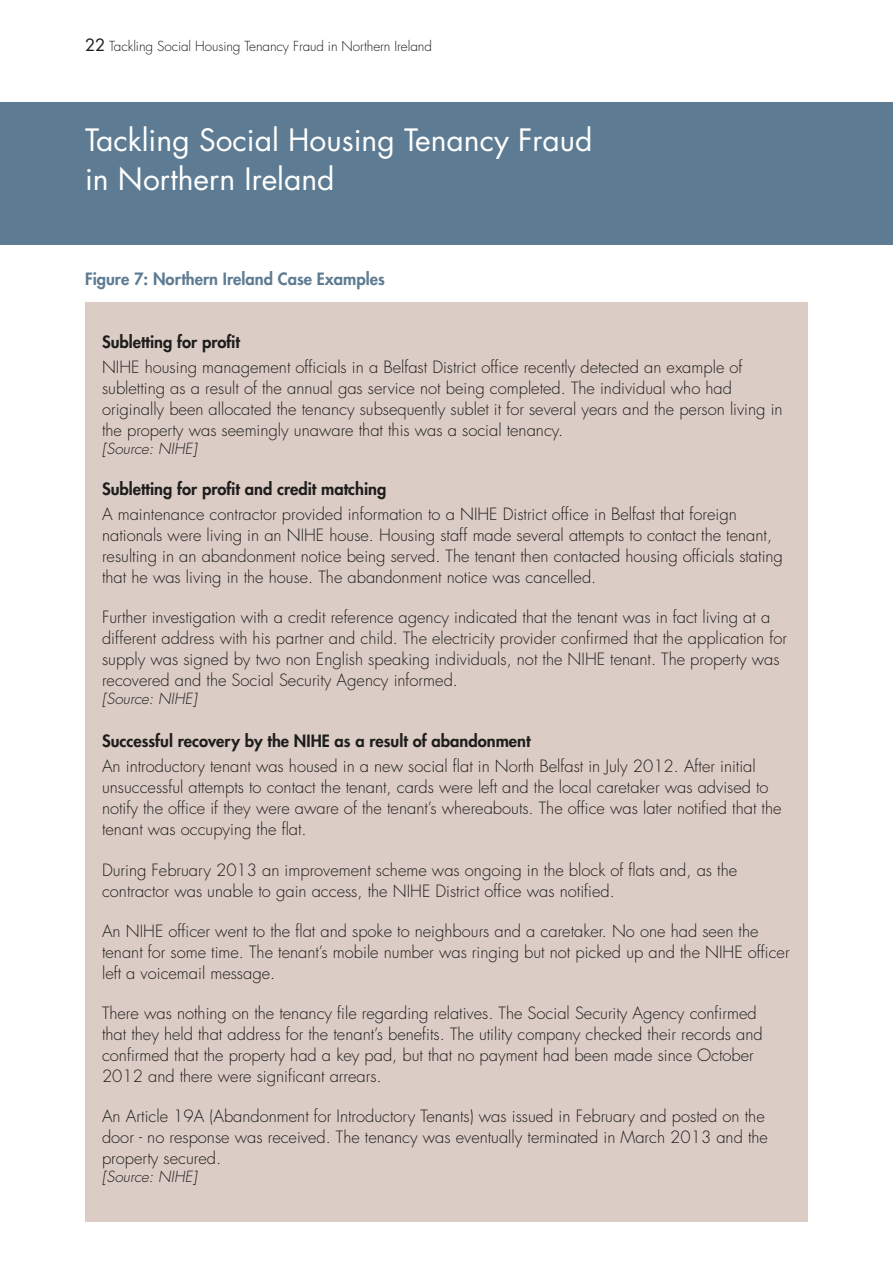
<style>
.page{position:relative;width:893px;height:1263px;background:#fff}
.page>*{position:absolute;margin:0;border:0;box-sizing:border-box;transform-origin:0 0}
.Banner_Heading_White{font:30px/39px "Futura";color:#fff}
.Body_copy{font:300 16.5px/21px "Futura";color:#1d1d1b}
.blue_box_5mm_copy{font:800 16.5px "Futura";color:#1d1d1b}
.blue_box_5mm_copy-2{font:800 16.5px "Futura";color:#5d7b92}
.Body_copy-2{font:italic 300 15px "Futura";color:#1d1d1b}
.Top_strip_text_left{font:300 13.5px "Futura";letter-spacing:-.005em;color:#1d1d1b}
.s1{font-weight:400;font-size:16.5px}
</style>
<div class="page">
<div style="left:0;top:102px;width:893px;height:142px;background:#5d7b92"></div>
<div style="left:85px;top:302px;width:723px;height:919px;background:#dcccc6"></div>
<p class="Top_strip_text_left" style="left:85px;top:38px;width:348px"><span class="s1">22</span> Tackling Social Housing Tenancy Fraud in Northern Ireland</p>
<p class="Banner_Heading_White" style="left:85px;top:121px;width:509px">Tackling Social Housing Tenancy Fraud in Northern Ireland</p>
<p class="blue_box_5mm_copy-2" style="left:85px;top:268px;width:301px">Figure 7: Northern Ireland Case Examples</p>
<p class="blue_box_5mm_copy" style="left:102px;top:331px;width:139px">Subletting for profit</p>
<p class="Body_copy" style="left:102px;top:357px;width:682px">NIHE housing management officials in a Belfast District office recently detected an example of subletting as a result of the annual gas service not being completed. The individual who had originally been allocated the tenancy subsequently sublet it for several years and the person living in the property was seemingly unaware that this was a social tenancy.</p>
<p class="Body_copy-2" style="left:102px;top:440px;width:96px">[Source: NIHE]</p>
<p class="blue_box_5mm_copy" style="left:102px;top:478px;width:286px">Subletting for profit and credit matching</p>
<p class="Body_copy" style="left:102px;top:504px;width:682px">A maintenance contractor provided information to a NIHE District office in Belfast that foreign nationals were living in an NIHE house. Housing staff made several attempts to contact the tenant, resulting in an abandonment notice being served. The tenant then contacted housing officials stating that he was living in the house. The abandonment notice was cancelled.</p>
<p class="Body_copy" style="left:102px;top:607px;width:686px">Further investigation with a credit reference agency indicated that the tenant was in fact living at a different address with his partner and child. The electricity provider confirmed that the application for supply was signed by two non English speaking individuals, not the NIHE tenant. The property was recovered and the Social Security Agency informed.</p>
<p class="Body_copy-2" style="left:102px;top:690px;width:96px">[Source: NIHE]</p>
<p class="blue_box_5mm_copy" style="left:102px;top:730px;width:430px">Successful recovery by the NIHE as a result of abandonment</p>
<p class="Body_copy" style="left:102px;top:756px;width:681px">An introductory tenant was housed in a new social flat in North Belfast in July 2012. After initial unsuccessful attempts to contact the tenant, cards were left and the local caretaker was advised to notify the office if they were aware of the tenant’s whereabouts. The office was later notified that the tenant was occupying the flat.</p>
<p class="Body_copy" style="left:102px;top:859px;width:637px">During February 2013 an improvement scheme was ongoing in the block of flats and, as the contractor was unable to gain access, the NIHE District office was notified.</p>
<p class="Body_copy" style="left:102px;top:921px;width:689px">An NIHE officer went to the flat and spoke to neighbours and a caretaker. No one had seen the tenant for some time. The tenant’s mobile number was ringing but not picked up and the NIHE officer left a voicemail message.</p>
<p class="Body_copy" style="left:102px;top:1003px;width:662px">There was nothing on the tenancy file regarding relatives. The Social Security Agency confirmed that they held that address for the tenant’s benefits. The utility company checked their records and confirmed that the property had a key pad, but that no payment had been made since October 2012 and there were significant arrears.</p>
<p class="Body_copy" style="left:102px;top:1106px;width:667px">An Article 19A (Abandonment for Introductory Tenants) was issued in February and posted on the door - no response was received. The tenancy was eventually terminated in March 2013 and the property secured.</p>
<p class="Body_copy-2" style="left:102px;top:1167px;width:96px">[Source: NIHE]</p>
</div>
